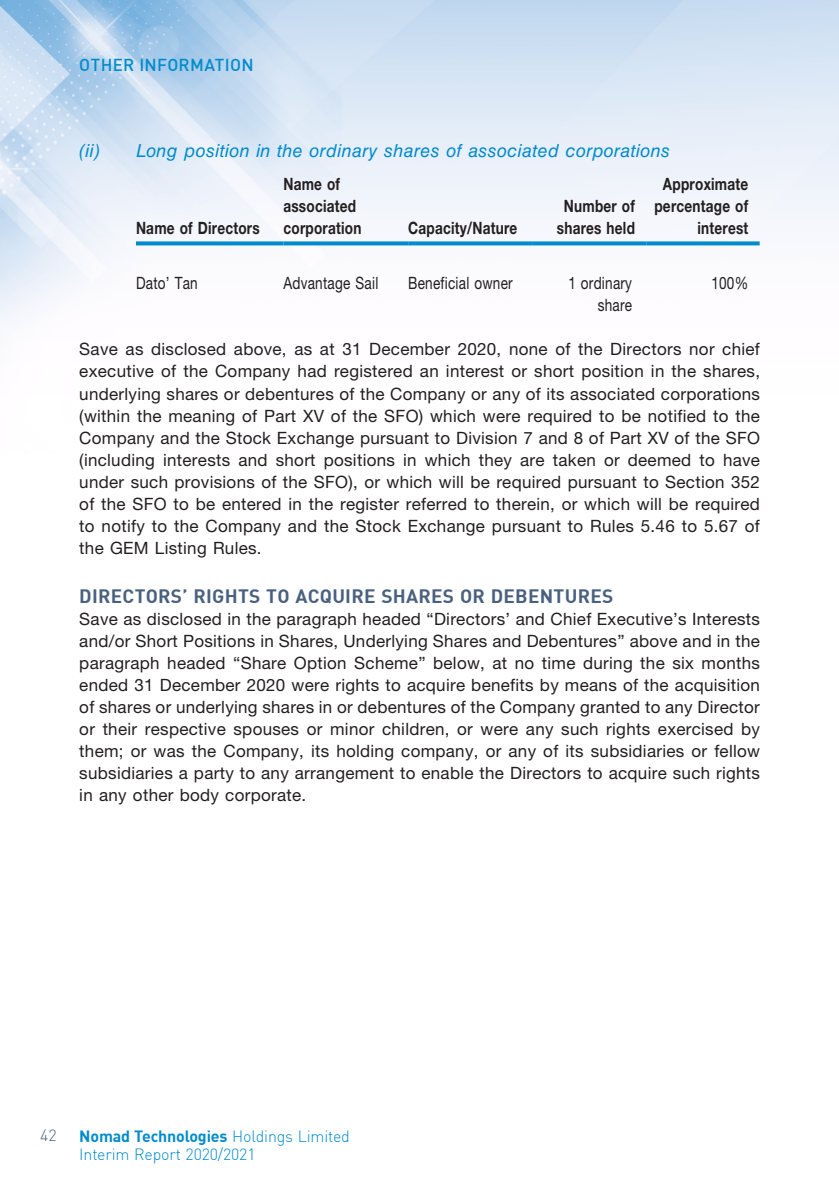
<style>
.page{position:relative;width:839px;height:1191px;background:#fff}
.page>*{position:absolute;margin:0;border:0;box-sizing:border-box;transform-origin:0 0}
.t1{font:700 19px "DIN";letter-spacing:.015em;color:#49617f}
.t2{font:italic 18px "Helvetica LT Std";letter-spacing:.015em;color:#008bcc}
.t3{font:17px/22px "Helvetica Neue LT Std";letter-spacing:.015em;color:#231f20;text-align:justify}
.t4{font:700 17px/22px "Helvetica Neue LT Std";letter-spacing:.015em;color:#231f20;scale:.8 1}
.t5{font:17px/22px "Helvetica Neue LT Std";letter-spacing:.015em;color:#231f20;text-align:right;scale:.8 1}
.t6{font:500 17px "DIN";letter-spacing:.02em;color:#008bcc}
.t7{font:300 16px/18px "DIN";letter-spacing:-.01em;color:#008bcc}
.t8{font:300 16px "DIN";color:#49617f}
.s1{font-weight:700}
</style>
<div class="page">
<img style="left:0;top:0;width:839px;height:323px">
<svg style="left:136px;top:241px;width:147px;height:4px"></svg>
<svg style="left:283px;top:241px;width:125px;height:4px"></svg>
<svg style="left:408px;top:241px;width:125px;height:4px"></svg>
<svg style="left:533px;top:241px;width:113px;height:4px"></svg>
<svg style="left:646px;top:241px;width:114px;height:4px"></svg>
<p class="t6" style="left:79px;top:53px;width:176px">OTHER INFORMATION</p>
<p class="t2" style="left:79px;top:140px;width:592px">(ii) Long position in the ordinary shares of associated corporations</p>
<p class="t4" style="left:136px;top:217px;width:156px">Name of Directors</p>
<p class="t4" style="left:283px;top:173px;width:99px">Name of associated corporation</p>
<p class="t4" style="left:408px;top:217px;width:138px">Capacity/Nature</p>
<p class="t4" style="left:557px;top:195px;width:99px;text-align:center">Number of shares held</p>
<p class="t4" style="left:654px;top:173px;width:119px;text-align:right">Approximate percentage of interest</p>
<p class="t5" style="left:136px;top:272px;width:79px">Dato’ Tan</p>
<p class="t5" style="left:283px;top:272px;width:120px">Advantage Sail</p>
<p class="t5" style="left:408px;top:272px;width:132px">Beneficial owner</p>
<p class="t5" style="left:568px;top:272px;width:81px">1 ordinary share</p>
<p class="t5" style="left:711px;top:272px;width:48px">100%</p>
<p class="t3" style="left:79px;top:338px;width:682px">Save as disclosed above, as at 31 December 2020, none of the Directors nor chief executive of the Company had registered an interest or short position in the shares, underlying shares or debentures of the Company or any of its associated corporations (within the meaning of Part XV of the SFO) which were required to be notified to the Company and the Stock Exchange pursuant to Division 7 and 8 of Part XV of the SFO (including interests and short positions in which they are taken or deemed to have under such provisions of the SFO), or which will be required pursuant to Section 352 of the SFO to be entered in the register referred to therein, or which will be required to notify to the Company and the Stock Exchange pursuant to Rules 5.46 to 5.67 of the GEM Listing Rules.</p>
<p class="t1" style="left:79px;top:584px;width:536px">DIRECTORS’ RIGHTS TO ACQUIRE SHARES OR DEBENTURES</p>
<p class="t3" style="left:79px;top:608px;width:682px">Save as disclosed in the paragraph headed “Directors’ and Chief Executive’s Interests and/or Short Positions in Shares, Underlying Shares and Debentures” above and in the paragraph headed “Share Option Scheme” below, at no time during the six months ended 31 December 2020 were rights to acquire benefits by means of the acquisition of shares or underlying shares in or debentures of the Company granted to any Director or their respective spouses or minor children, or were any such rights exercised by them; or was the Company, its holding company, or any of its subsidiaries or fellow subsidiaries a party to any arrangement to enable the Directors to acquire such rights in any other body corporate.</p>
<p class="t8" style="left:40px;top:1125px;width:18px">42</p>
<p class="t7" style="left:79px;top:1127px;width:272px"><span class="s1">Nomad Technologies</span> Holdings Limited<br>Interim Report 2020/2021</p>
</div>
